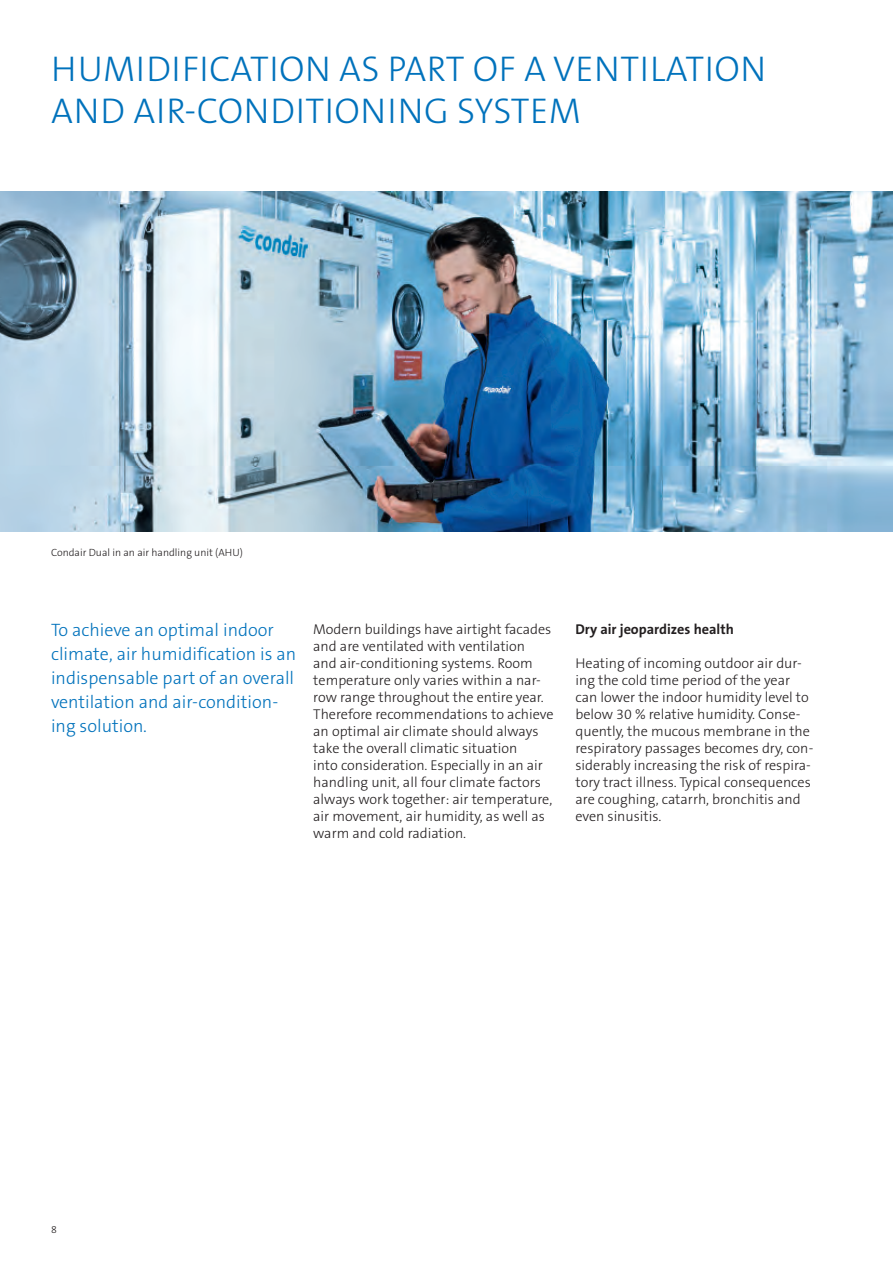
<style>
.page{position:relative;width:893px;height:1263px;background:#fff}
.page>*{position:absolute;margin:0;border:0;box-sizing:border-box;transform-origin:0 0}
.t1{font:300 36px/42.5px "The Sans B W3";letter-spacing:.015em;color:#0072bc}
.t2{font:300 18px/24px "The Sans B W3";color:#0072bc}
.t3{font:300 14.25px/17px "The Sans B W3";color:#231f20}
.t4{font:700 14.25px "The Sans B W7";color:#231f20}
.t5{font:300 10.5px "The Sans B W3";color:#231f20}
</style>
<div class="page">
<img style="left:0;top:191px;width:893px;height:340px">
<h1 class="t1" style="left:51px;top:48px;width:716px">HUMIDIFICATION AS PART OF A VENTILATION<br>AND AIR-CONDITIONING SYSTEM</h1>
<p class="t5" style="left:51px;top:546px;width:193px">Condair Dual in an air handling unit (AHU)</p>
<p class="t2" style="left:51px;top:618px;width:247px">To achieve an optimal indoor climate, air humidification is an indispensable part of an overall ventilation and air-condition&shy;ing solution.</p>
<p class="t3" style="left:313px;top:620px;width:242px">Modern buildings have airtight facades and are ventilated with ventilation<br>and air-conditioning systems. Room temperature only varies within a nar&shy;row range throughout the entire year.<br>Therefore recommendations to achieve an optimal air climate should always take the overall climatic situation<br>into consideration. Especially in an air handling unit, all four climate factors always work together: air temperature, air movement, air humidity, as well as warm and cold radiation.</p>
<p class="t4" style="left:575px;top:620px;width:160px">Dry air jeopardizes health</p>
<p class="t3" style="left:575px;top:654px;width:239px">Heating of incoming outdoor air dur&shy;ing the cold time period of the year can lower the indoor humidity level to below 30 % relative humidity. Conse&shy;quently, the mucous membrane in the respiratory passages becomes dry, con&shy;siderably increasing the risk of respira&shy;tory tract illness. Typical consequences are coughing, catarrh, bronchitis and even sinusitis.</p>
<p class="t5" style="left:51px;top:1223px;width:7px">8</p>
</div>
